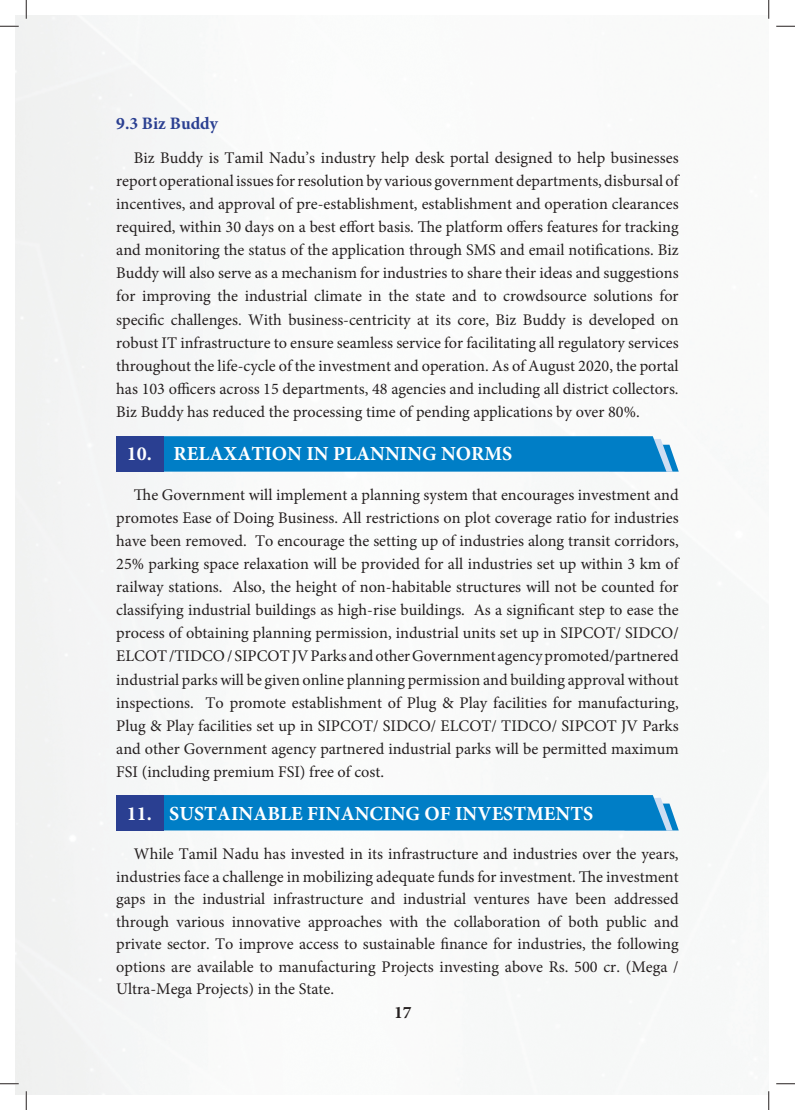
<style>
.page{position:relative;width:795px;height:1110px;background:#fff}
.page>*{position:absolute;margin:0;border:0;box-sizing:border-box;transform-origin:0 0}
.t1{font:700 20px "Minion Pro";color:#fff}
.t2{font:700 17.5px "Minion Pro";color:#2a3f91}
.t3{font:700 17.5px "Minion Pro";color:#241f1f}
.t4{font:16.25px/23.1px "Minion Pro";color:#241f1f;text-align:justify}
</style>
<div class="page">
<svg style="left:116px;top:436px;width:563px;height:36px;background:#0c7dc3"></svg>
<svg style="left:116px;top:795px;width:563px;height:36px;background:#0c7dc3"></svg>
<svg style="left:0;top:25px;width:19px;height:2px"></svg>
<svg style="left:776px;top:25px;width:19px;height:2px"></svg>
<svg style="left:0;top:1083px;width:19px;height:2px"></svg>
<svg style="left:776px;top:1083px;width:19px;height:2px"></svg>
<svg style="left:25px;top:0;width:2px;height:19px"></svg>
<svg style="left:25px;top:1091px;width:2px;height:19px"></svg>
<svg style="left:768px;top:0;width:2px;height:19px"></svg>
<svg style="left:768px;top:1091px;width:2px;height:19px"></svg>
<p class="t2" style="left:116px;top:111px;width:103px">9.3 Biz Buddy</p>
<p class="t4" style="left:116px;top:146px;width:564px;text-indent:18px">Biz Buddy is Tamil Nadu’s industry help desk portal designed to help businesses report operational issues for resolution by various government departments, disbursal of incentives, and approval of pre-establishment, establishment and operation clearances required, within 30 days on a best effort basis. The platform offers features for tracking and monitoring the status of the application through SMS and email notifications. Biz Buddy will also serve as a mechanism for industries to share their ideas and suggestions for improving the industrial climate in the state and to crowdsource solutions for specific challenges. With business-centricity at its core, Biz Buddy is developed on robust IT infrastructure to ensure seamless service for facilitating all regulatory services throughout the life-cycle of the investment and operation. As of August 2020, the portal has 103 officers across 15 departments, 48 agencies and including all district collectors.<br>Biz Buddy has reduced the processing time of pending applications by over 80%.</p>
<p class="t1" style="left:127px;top:439px;width:387px">10. RELAXATION IN PLANNING NORMS</p>
<p class="t4" style="left:116px;top:483px;width:564px;text-indent:18px">The Government will implement a planning system that encourages investment and promotes Ease of Doing Business. All restrictions on plot coverage ratio for industries have been removed. To encourage the setting up of industries along transit corridors, 25% parking space relaxation will be provided for all industries set up within 3 km of railway stations. Also, the height of non-habitable structures will not be counted for classifying industrial buildings as high-rise buildings. As a significant step to ease the process of obtaining planning permission, industrial units set up in SIPCOT/ SIDCO/ ELCOT /TIDCO / SIPCOT JV Parks and other Government agency promoted/partnered industrial parks will be given online planning permission and building approval without inspections. To promote establishment of Plug &amp; Play facilities for manufacturing, Plug &amp; Play facilities set up in SIPCOT/ SIDCO/ ELCOT/ TIDCO/ SIPCOT JV Parks and other Government agency partnered industrial parks will be permitted maximum FSI (including premium FSI) free of cost.</p>
<p class="t1" style="left:127px;top:799px;width:468px">11. SUSTAINABLE FINANCING OF INVESTMENTS</p>
<p class="t4" style="left:116px;top:843px;width:564px;line-height:22.5px;text-indent:18px">While Tamil Nadu has invested in its infrastructure and industries over the years, industries face a challenge in mobilizing adequate funds for investment. The investment gaps in the industrial infrastructure and industrial ventures have been addressed through various innovative approaches with the collaboration of both public and private sector. To improve access to sustainable finance for industries, the following options are available to manufacturing Projects investing above Rs. 500 cr. (Mega / Ultra-Mega Projects) in the State.</p>
<p class="t3" style="left:394px;top:1000px;width:19px">17</p>
</div>
